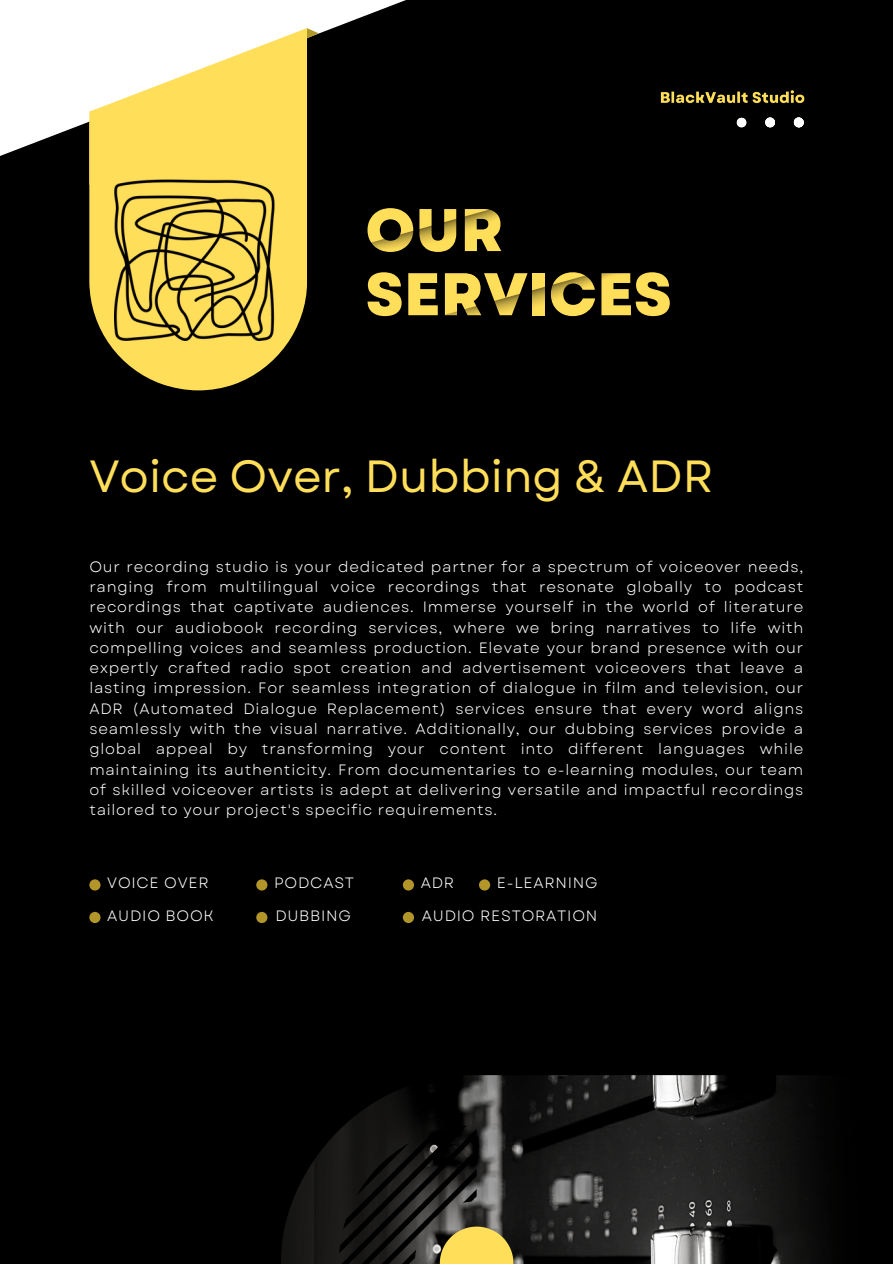
<style>
.page{position:relative;width:893px;height:1264px;background:#fff}
.page>*{position:absolute;margin:0;border:0;box-sizing:border-box;transform-origin:0 0}
.t1{font:800 60px "Garet";color:#ffde59}
.t2{font:45px "Garet";color:#ffde59}
.t3{font:15px/20.2px "Garet";letter-spacing:.05em;color:#fff;text-align:justify}
</style>
<div class="page">
<div style="left:0;top:0;width:892px;height:1263px;background:#000"></div>
<svg style="left:0;top:0;width:406px;height:156px;fill:#fff"></svg>
<svg style="left:89px;top:195px;width:218px;height:195px;fill:#ffde59"></svg>
<svg style="left:89px;top:28px;width:229px;height:167px;background:#f1db80"></svg>
<img style="left:281px;top:1075px;width:540px;height:188px">
<img style="left:660px;top:90px;width:145px;height:14px">
<svg style="left:339px;top:1125px;width:174px;height:138px"></svg>
<svg style="left:736px;top:118px;width:10px;height:9px"></svg>
<svg style="left:765px;top:117px;width:10px;height:10px"></svg>
<svg style="left:793px;top:117px;width:10px;height:10px"></svg>
<img style="left:114px;top:172px;width:168px;height:168px">
<div style="left:89px;top:879px;width:11px;height:11px;background:#b29629;border-radius:50%"></div>
<div style="left:89px;top:911px;width:11px;height:12px;background:#b29629;border-radius:50%"></div>
<div style="left:256px;top:879px;width:11px;height:11px;background:#b29629;border-radius:50%"></div>
<div style="left:479px;top:879px;width:11px;height:11px;background:#b29629;border-radius:50%"></div>
<div style="left:256px;top:911px;width:11px;height:12px;background:#b29629;border-radius:50%"></div>
<div style="left:403px;top:879px;width:11px;height:11px;background:#b29629;border-radius:50%"></div>
<div style="left:403px;top:911px;width:11px;height:12px;background:#b29629;border-radius:50%"></div>
<p class="t1" style="left:365px;top:187px;width:140px">OUR</p>
<p class="t1" style="left:365px;top:251px;width:308px">SERVICES</p>
<p class="t2" style="left:89px;top:444px;width:625px">Voice Over, Dubbing &amp; ADR</p>
<p class="t3" style="left:89px;top:556px;width:715px">Our recording studio is your dedicated partner for a spectrum of voiceover needs, ranging from multilingual voice recordings that resonate globally to podcast recordings that captivate audiences. Immerse yourself in the world of literature with our audiobook recording services, where we bring narratives to life with compelling voices and seamless production. Elevate your brand presence with our expertly crafted radio spot creation and advertisement voiceovers that leave a lasting impression. For seamless integration of dialogue in film and television, our ADR (Automated Dialogue Replacement) services ensure that every word aligns seamlessly with the visual narrative. Additionally, our dubbing services provide a global appeal by transforming your content into different languages while maintaining its authenticity. From documentaries to e-learning modules, our team of skilled voiceover artists is adept at delivering versatile and impactful recordings tailored to your project's specific requirements.</p>
<p class="t3" style="left:107px;top:873px;width:103px">VOICE OVER</p>
<p class="t3" style="left:107px;top:905px;width:108px">AUDIO BOOK</p>
<p class="t3" style="left:274px;top:873px;width:81px">PODCAST</p>
<p class="t3" style="left:497px;top:873px;width:102px">E-LEARNING</p>
<p class="t3" style="left:275px;top:905px;width:77px">DUBBING</p>
<p class="t3" style="left:421px;top:873px;width:35px">ADR</p>
<p class="t3" style="left:422px;top:905px;width:177px">AUDIO RESTORATION</p>
</div>
